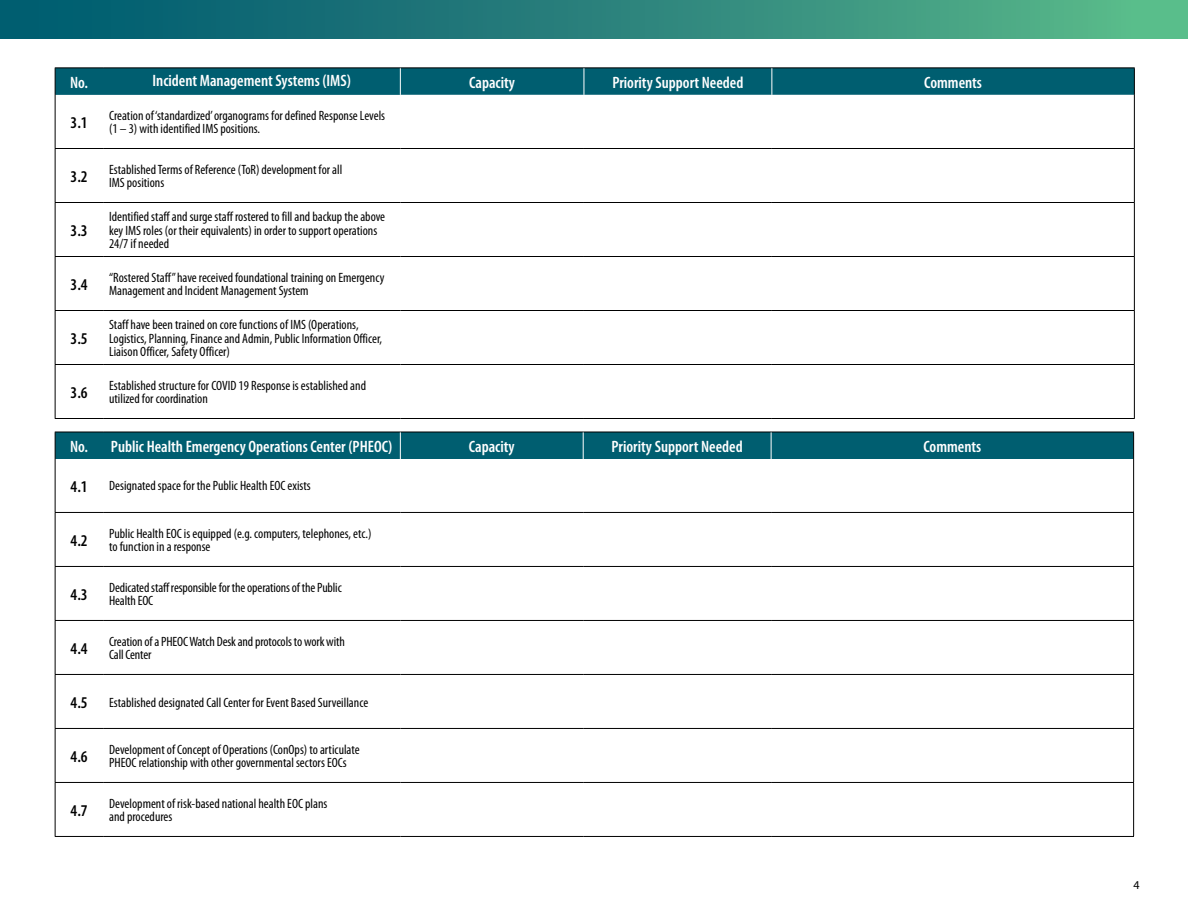
<style>
.page{position:relative;width:1188px;height:918px;background:#fff}
.page>*{position:absolute;margin:0;border:0;box-sizing:border-box;transform-origin:0 0}
.table_header_center{font:600 condensed 16.5px "Myriad Pro";color:#fff}
.Table_Data_1_center{font:600 condensed 16.5px "Myriad Pro";color:#000}
.Table_Data_2_left{font:condensed 13.5px/13.5px "Myriad Pro";color:#000}
.t1{font:12px "Myriad Pro";color:#000}
</style>
<div class="page">
<div style="left:0;top:0;width:1188px;height:38px;background:linear-gradient(to right,#00536e,#5cb88b)"></div>
<hr style="left:55px;top:95px;width:1px;height:53px;background:#000">
<hr style="left:1134px;top:95px;width:1px;height:53px;background:#000">
<hr style="left:55px;top:148px;width:48px;height:1px;background:#000">
<hr style="left:55px;top:149px;width:1px;height:53px;background:#000">
<hr style="left:103px;top:148px;width:297px;height:1px;background:#000">
<hr style="left:400px;top:148px;width:184px;height:1px;background:#000">
<hr style="left:584px;top:148px;width:188px;height:1px;background:#000">
<hr style="left:772px;top:148px;width:363px;height:1px;background:#000">
<hr style="left:1134px;top:149px;width:1px;height:53px;background:#000">
<hr style="left:55px;top:202px;width:48px;height:1px;background:#000">
<hr style="left:55px;top:203px;width:1px;height:53px;background:#000">
<hr style="left:103px;top:202px;width:297px;height:1px;background:#000">
<hr style="left:400px;top:202px;width:184px;height:1px;background:#000">
<hr style="left:584px;top:202px;width:188px;height:1px;background:#000">
<hr style="left:772px;top:202px;width:363px;height:1px;background:#000">
<hr style="left:1134px;top:203px;width:1px;height:53px;background:#000">
<hr style="left:55px;top:256px;width:48px;height:1px;background:#000">
<hr style="left:55px;top:257px;width:1px;height:53px;background:#000">
<hr style="left:103px;top:256px;width:297px;height:1px;background:#000">
<hr style="left:400px;top:256px;width:184px;height:1px;background:#000">
<hr style="left:584px;top:256px;width:188px;height:1px;background:#000">
<hr style="left:772px;top:256px;width:363px;height:1px;background:#000">
<hr style="left:1134px;top:257px;width:1px;height:53px;background:#000">
<hr style="left:55px;top:310px;width:48px;height:1px;background:#000">
<hr style="left:55px;top:311px;width:1px;height:53px;background:#000">
<hr style="left:103px;top:310px;width:297px;height:1px;background:#000">
<hr style="left:400px;top:310px;width:184px;height:1px;background:#000">
<hr style="left:584px;top:310px;width:188px;height:1px;background:#000">
<hr style="left:772px;top:310px;width:363px;height:1px;background:#000">
<hr style="left:1134px;top:311px;width:1px;height:53px;background:#000">
<hr style="left:55px;top:364px;width:48px;height:1px;background:#000">
<hr style="left:55px;top:365px;width:1px;height:53px;background:#000">
<hr style="left:103px;top:364px;width:297px;height:1px;background:#000">
<hr style="left:400px;top:364px;width:184px;height:1px;background:#000">
<hr style="left:584px;top:364px;width:188px;height:1px;background:#000">
<hr style="left:772px;top:364px;width:363px;height:1px;background:#000">
<hr style="left:1134px;top:365px;width:1px;height:53px;background:#000">
<hr style="left:55px;top:418px;width:48px;height:1px;background:#000">
<hr style="left:103px;top:418px;width:297px;height:1px;background:#000">
<hr style="left:400px;top:418px;width:184px;height:1px;background:#000">
<hr style="left:584px;top:418px;width:188px;height:1px;background:#000">
<hr style="left:772px;top:418px;width:363px;height:1px;background:#000">
<svg style="left:55px;top:68px;width:1080px;height:27px;background:#025e6f"></svg>
<svg style="left:104px;top:511px;width:1029px;height:325px"></svg>
<hr style="left:55px;top:459px;width:1px;height:53px;background:#000">
<hr style="left:1133px;top:459px;width:1px;height:53px;background:#000">
<hr style="left:55px;top:512px;width:48px;height:1px;background:#000">
<hr style="left:55px;top:513px;width:1px;height:53px;background:#000">
<hr style="left:103px;top:512px;width:297px;height:1px;background:#000">
<hr style="left:400px;top:512px;width:183px;height:1px;background:#000">
<hr style="left:583px;top:512px;width:188px;height:1px;background:#000">
<hr style="left:771px;top:512px;width:363px;height:1px;background:#000">
<hr style="left:1133px;top:513px;width:1px;height:53px;background:#000">
<hr style="left:55px;top:566px;width:48px;height:1px;background:#000">
<hr style="left:55px;top:567px;width:1px;height:53px;background:#000">
<hr style="left:103px;top:566px;width:297px;height:1px;background:#000">
<hr style="left:400px;top:566px;width:183px;height:1px;background:#000">
<hr style="left:583px;top:566px;width:188px;height:1px;background:#000">
<hr style="left:771px;top:566px;width:363px;height:1px;background:#000">
<hr style="left:1133px;top:567px;width:1px;height:53px;background:#000">
<hr style="left:55px;top:620px;width:48px;height:1px;background:#000">
<hr style="left:55px;top:621px;width:1px;height:53px;background:#000">
<hr style="left:103px;top:620px;width:297px;height:1px;background:#000">
<hr style="left:400px;top:620px;width:183px;height:1px;background:#000">
<hr style="left:583px;top:620px;width:188px;height:1px;background:#000">
<hr style="left:771px;top:620px;width:363px;height:1px;background:#000">
<hr style="left:1133px;top:621px;width:1px;height:53px;background:#000">
<hr style="left:55px;top:674px;width:48px;height:1px;background:#000">
<hr style="left:55px;top:675px;width:1px;height:53px;background:#000">
<hr style="left:103px;top:674px;width:297px;height:1px;background:#000">
<hr style="left:400px;top:674px;width:183px;height:1px;background:#000">
<hr style="left:583px;top:674px;width:188px;height:1px;background:#000">
<hr style="left:771px;top:674px;width:363px;height:1px;background:#000">
<hr style="left:1133px;top:675px;width:1px;height:53px;background:#000">
<hr style="left:55px;top:728px;width:48px;height:1px;background:#000">
<hr style="left:55px;top:729px;width:1px;height:53px;background:#000">
<hr style="left:103px;top:728px;width:297px;height:1px;background:#000">
<hr style="left:400px;top:728px;width:183px;height:1px;background:#000">
<hr style="left:583px;top:728px;width:188px;height:1px;background:#000">
<hr style="left:771px;top:728px;width:363px;height:1px;background:#000">
<hr style="left:1133px;top:729px;width:1px;height:53px;background:#000">
<hr style="left:55px;top:782px;width:48px;height:1px;background:#000">
<hr style="left:55px;top:783px;width:1px;height:53px;background:#000">
<hr style="left:103px;top:782px;width:297px;height:1px;background:#000">
<hr style="left:400px;top:782px;width:183px;height:1px;background:#000">
<hr style="left:583px;top:782px;width:188px;height:1px;background:#000">
<hr style="left:771px;top:782px;width:363px;height:1px;background:#000">
<hr style="left:1133px;top:783px;width:1px;height:53px;background:#000">
<hr style="left:55px;top:836px;width:48px;height:1px;background:#000">
<hr style="left:103px;top:836px;width:297px;height:1px;background:#000">
<hr style="left:400px;top:836px;width:183px;height:1px;background:#000">
<hr style="left:583px;top:836px;width:188px;height:1px;background:#000">
<hr style="left:771px;top:836px;width:363px;height:1px;background:#000">
<div style="left:55px;top:432px;width:1079px;height:27px;background:#005e70"></div>
<p class="table_header_center" style="left:70px;top:73px;width:19px">No.</p>
<p class="table_header_center" style="left:152px;top:72px;width:200px">Incident Management Systems (IMS)</p>
<p class="table_header_center" style="left:469px;top:73px;width:47px">Capacity</p>
<p class="table_header_center" style="left:612px;top:73px;width:133px">Priority Support Needed</p>
<p class="table_header_center" style="left:924px;top:73px;width:59px">Comments</p>
<p class="Table_Data_1_center" style="left:71px;top:113px;width:19px">3.1</p>
<p class="Table_Data_2_left" style="left:109px;top:109px;width:278px">Creation of ‘standardized’ organograms for defined Response Levels (1 – 3) with identified IMS positions.</p>
<p class="Table_Data_1_center" style="left:71px;top:167px;width:19px">3.2</p>
<p class="Table_Data_2_left" style="left:109px;top:163px;width:235px">Established Terms of Reference (ToR) development for all<br>IMS positions</p>
<p class="Table_Data_1_center" style="left:71px;top:221px;width:19px">3.3</p>
<p class="Table_Data_2_left" style="left:109px;top:210px;width:278px">Identified staff and surge staff rostered to fill and backup the above key IMS roles (or their equivalents) in order to support operations<br>24/7 if needed</p>
<p class="Table_Data_1_center" style="left:71px;top:275px;width:19px">3.4</p>
<p class="Table_Data_2_left" style="left:109px;top:271px;width:277px">“Rostered Staff” have received foundational training on Emergency<br>Management and Incident Management System</p>
<p class="Table_Data_1_center" style="left:71px;top:329px;width:19px">3.5</p>
<p class="Table_Data_2_left" style="left:109px;top:318px;width:275px">Staff have been trained on core functions of IMS (Operations,<br>Logistics, Planning, Finance and Admin, Public Information Officer,<br>Liaison Officer, Safety Officer)</p>
<p class="Table_Data_1_center" style="left:71px;top:383px;width:19px">3.6</p>
<p class="Table_Data_2_left" style="left:109px;top:379px;width:258px">Established structure for COVID 19 Response is established and utilized for coordination</p>
<p class="table_header_center" style="left:70px;top:437px;width:19px">No.</p>
<p class="table_header_center" style="left:111px;top:437px;width:283px">Public Health Emergency Operations Center (PHEOC)</p>
<p class="table_header_center" style="left:469px;top:437px;width:47px">Capacity</p>
<p class="table_header_center" style="left:612px;top:437px;width:133px">Priority Support Needed</p>
<p class="table_header_center" style="left:923px;top:437px;width:59px">Comments</p>
<p class="Table_Data_1_center" style="left:71px;top:477px;width:19px">4.1</p>
<p class="Table_Data_2_left" style="left:109px;top:479px;width:203px">Designated space for the Public Health EOC exists</p>
<p class="Table_Data_1_center" style="left:71px;top:531px;width:19px">4.2</p>
<p class="Table_Data_2_left" style="left:109px;top:527px;width:264px">Public Health EOC is equipped (e.g. computers, telephones, etc.) to function in a response</p>
<p class="Table_Data_1_center" style="left:71px;top:585px;width:19px">4.3</p>
<p class="Table_Data_2_left" style="left:109px;top:581px;width:234px">Dedicated staff responsible for the operations of the Public<br>Health EOC</p>
<p class="Table_Data_1_center" style="left:71px;top:639px;width:19px">4.4</p>
<p class="Table_Data_2_left" style="left:109px;top:635px;width:237px">Creation of a PHEOC Watch Desk and protocols to work with<br>Call Center</p>
<p class="Table_Data_1_center" style="left:71px;top:693px;width:19px">4.5</p>
<p class="Table_Data_2_left" style="left:109px;top:696px;width:261px">Established designated Call Center for Event Based Surveillance</p>
<p class="Table_Data_1_center" style="left:71px;top:747px;width:19px">4.6</p>
<p class="Table_Data_2_left" style="left:109px;top:743px;width:252px">Development of Concept of Operations (ConOps) to articulate<br>PHEOC relationship with other governmental sectors EOCs</p>
<p class="Table_Data_1_center" style="left:71px;top:801px;width:19px">4.7</p>
<p class="Table_Data_2_left" style="left:109px;top:797px;width:220px">Development of risk-based national health EOC plans and procedures</p>
<p class="t1" style="left:1133px;top:879px;width:8px">4</p>
</div>
